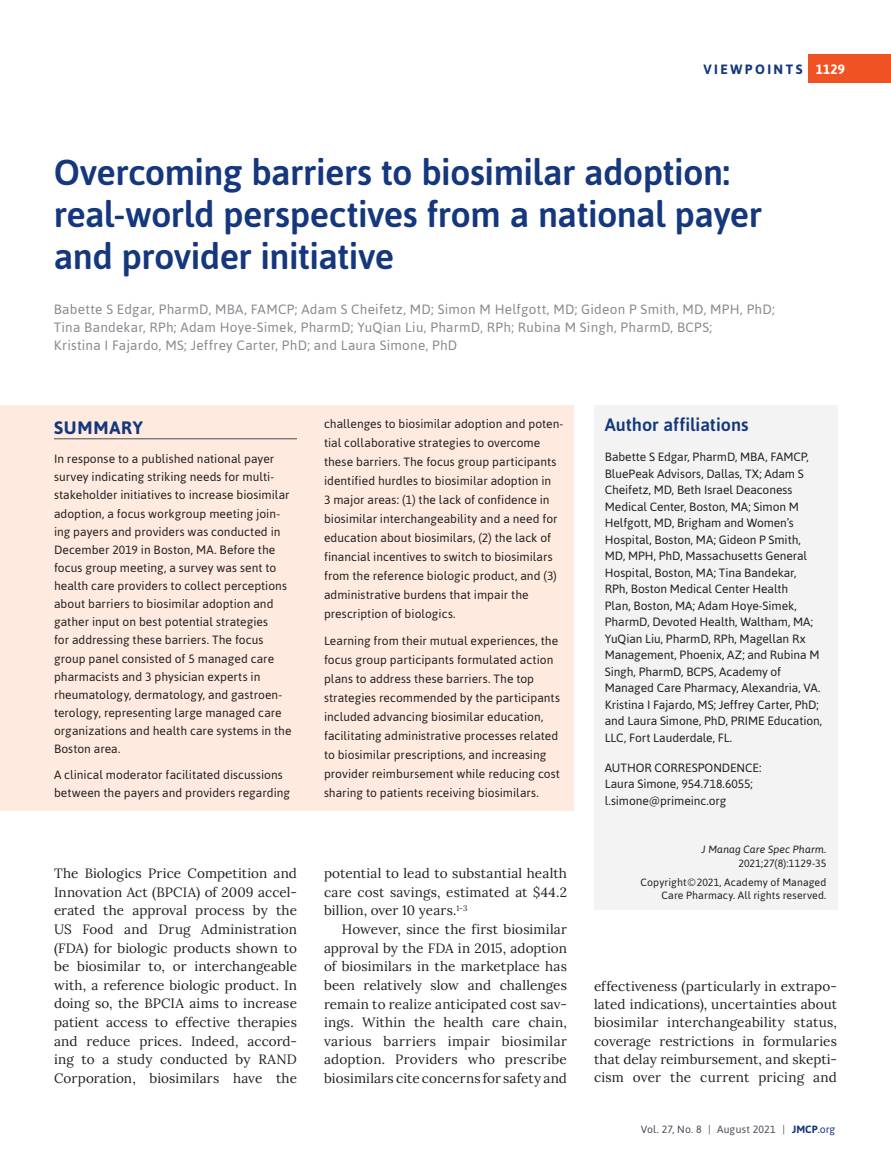
<style>
.page{position:relative;width:891px;height:1175px;background:#fff}
.page>*{position:absolute;margin:0;border:0;box-sizing:border-box;transform-origin:0 0}
.t1{font:500 36px/42px "Asap";letter-spacing:-.015em;color:#14377d}
.t2{font:500 18px "Asap";letter-spacing:-.005em;color:#14377d}
.t3{font:700 18px "Asap";letter-spacing:.045em;color:#14377d}
.t4{font:13.5px/18.6px "Lora";letter-spacing:.01em;color:#231f20;text-align:justify}
.t5{font:13.5px/18px "Asap";letter-spacing:.02em;color:#878a8f}
.t6{font:700 13.5px "Asap";letter-spacing:.18em;color:#14377d}
.t7{font:12px/16.5px "Asap";color:#231f20}
.t8{font:10.5px/18.9px "Asap";letter-spacing:.01em;color:#231f20;text-align:right}
.t9{font:10.5px "Asap";letter-spacing:.02em;color:#474c55}
.t10{font:italic 10.5px "Asap";letter-spacing:.01em;color:#231f20}
.s1{color:#fff}
.s2{font-weight:700;color:#14377d}
.s3{color:#14377d}
</style>
<div class="page">
<div style="left:809px;top:54px;width:82px;height:29px;background:#f05323"></div>
<div style="left:594px;top:405px;width:243px;height:505px;background:#f2f3f2"></div>
<div style="left:0;top:405px;width:574px;height:405px;background:#feeade"></div>
<hr style="left:54px;top:438px;width:243px;height:1px;background:#474c55">
<p class="t6" style="left:703px;top:60px;width:143px">VIEWPOINTS <span class="s1">1129</span></p>
<h1 class="t1" style="left:54px;top:150px;width:710px">Overcoming barriers to biosimilar adoption: real-world perspectives from a national payer and provider initiative</h1>
<p class="t5" style="left:54px;top:300px;width:723px">Babette S Edgar, PharmD, MBA, FAMCP; Adam S Cheifetz, MD; Simon M Helfgott, MD; Gideon P Smith, MD, MPH, PhD;<br>Tina Bandekar, RPh; Adam Hoye-Simek, PharmD; YuQian Liu, PharmD, RPh; Rubina M Singh, PharmD, BCPS;<br>Kristina I Fajardo, MS; Jeffrey Carter, PhD; and Laura Simone, PhD</p>
<h2 class="t3" style="left:54px;top:416px;width:90px">SUMMARY</h2>
<p class="t7" style="left:54px;top:449px;width:239px;line-height:18.1px">In response to a published national payer survey indicating striking needs for multi&shy;stakeholder initiatives to increase biosimilar adoption, a focus workgroup meeting join&shy;ing payers and providers was conducted in December 2019 in Boston, MA. Before the focus group meeting, a survey was sent to health care providers to collect perceptions about barriers to biosimilar adoption and gather input on best potential strategies<br>for addressing these barriers. The focus group panel consisted of 5 managed care pharmacists and 3 physician experts in rheumatology, dermatology, and gastroen&shy;terology, representing large managed care organizations and health care systems in the Boston area.</p>
<p class="t7" style="left:54px;top:765px;width:238px;line-height:18.1px">A clinical moderator facilitated discussions between the payers and providers regarding</p>
<p class="t4" style="left:54px;top:863px;width:245px">The Biologics Price Competition and Innovation Act (BPCIA) of 2009 accel&shy;erated the approval process by the US Food and Drug Administration (FDA) for biologic products shown to be biosimilar to, or interchangeable with, a reference biologic product. In doing so, the BPCIA aims to increase patient access to effective therapies and reduce prices. Indeed, accord&shy;ing to a study conducted by RAND Corporation, biosimilars have the</p>
<p class="t7" style="left:324px;top:414px;width:241px;line-height:19px">challenges to biosimilar adoption and poten&shy;tial collaborative strategies to overcome these barriers. The focus group participants identified hurdles to biosimilar adoption in<br>3 major areas: (1) the lack of confidence in biosimilar interchangeability and a need for education about biosimilars, (2) the lack of financial incentives to switch to biosimilars from the reference biologic product, and (3) administrative burdens that impair the prescription of biologics.</p>
<p class="t7" style="left:324px;top:630px;width:238px;line-height:19px">Learning from their mutual experiences, the focus group participants formulated action plans to address these barriers. The top strategies recommended by the participants included advancing biosimilar education, facilitating administrative processes related to biosimilar prescriptions, and increasing provider reimbursement while reducing cost sharing to patients receiving biosimilars.</p>
<p class="t4" style="left:324px;top:863px;width:245px">potential to lead to substantial health care cost savings, estimated at $44.2 billion, over 10 years.<sup>1-3</sup></p>
<p class="t4" style="left:324px;top:919px;width:245px;text-indent:18px">However, since the first biosimilar approval by the FDA in 2015, adoption of biosimilars in the marketplace has been relatively slow and challenges remain to realize anticipated cost sav&shy;ings. Within the health care chain, various barriers impair biosimilar adoption. Providers who prescribe biosimilars cite concerns for safety and</p>
<h2 class="t2" style="left:605px;top:413px;width:145px">Author affiliations</h2>
<p class="t7" style="left:605px;top:448px;width:219px">Babette S Edgar, PharmD, MBA, FAMCP, BluePeak Advisors, Dallas, TX; Adam S Cheifetz, MD, Beth Israel Deaconess Medical Center, Boston, MA; Simon M Helfgott, MD, Brigham and Women’s Hospital, Boston, MA; Gideon P Smith, MD, MPH, PhD, Massachusetts General Hospital, Boston, MA; Tina Bandekar, RPh, Boston Medical Center Health<br>Plan, Boston, MA; Adam Hoye-Simek, PharmD, Devoted Health, Waltham, MA; YuQian Liu, PharmD, RPh, Magellan Rx Management, Phoenix, AZ; and Rubina M Singh, PharmD, BCPS, Academy of Managed Care Pharmacy, Alexandria, VA.<br>Kristina I Fajardo, MS; Jeffrey Carter, PhD; and Laura Simone, PhD, PRIME Education, LLC, Fort Lauderdale, FL.</p>
<p class="t7" style="left:605px;top:759px;width:158px">AUTHOR CORRESPONDENCE:<br>Laura Simone, 954.718.6055; l.simone@primeinc.org</p>
<p class="t10" style="left:702px;top:842px;width:126px">J Manag Care Spec Pharm.</p>
<p class="t8" style="left:641px;top:853px;width:187px">2021;27(8):1129-35<br>Copyright©2021, Academy of Managed</p>
<p class="t8" style="left:662px;top:885px;width:166px">Care Pharmacy. All rights reserved.</p>
<p class="t4" style="left:594px;top:976px;width:245px">effectiveness (particularly in extrapo&shy;lated indications), uncertainties about biosimilar interchangeability status, coverage restrictions in formularies that delay reimbursement, and skepti&shy;cism over the current pricing and</p>
<p class="t9" style="left:641px;top:1122px;width:196px">Vol. 27, No. 8 | August 2021 | <span class="s2">JMCP</span><span class="s3">.org</span></p>
</div>
